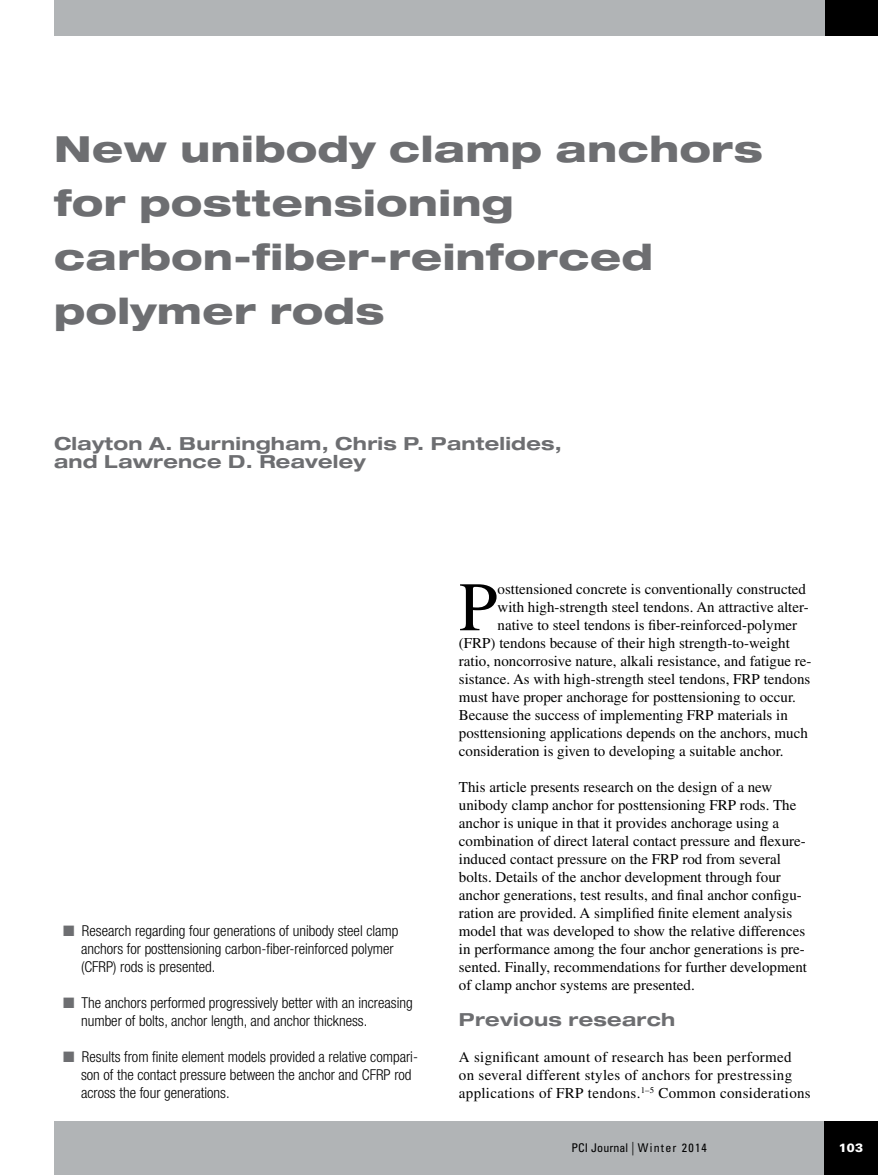
<style>
.page{position:relative;width:878px;height:1175px;background:#fff}
.page>*{position:absolute;margin:0;border:0;box-sizing:border-box;transform-origin:0 0}
.t1{font:69.45px "Times LT Std";color:#000}
.t2{font:800 expanded 36px/54px "Helvetica Neue LT Std";letter-spacing:.015em;color:#6d6e71;scale:1.06 1}
.t3{font:700 expanded 18px/18px "Helvetica Neue LT Std";letter-spacing:.015em;color:#6d6e71;scale:1.06 1}
.t4{font:15px/18px "Times LT Std";color:#000}
.t5{font:300 condensed 15px/18px "Helvetica Neue LT Std";color:#000}
.t6{font:15px/18px "Times LT Std";letter-spacing:.02em;color:#000}
.t7{font:condensed 12px "Univers LT Std";letter-spacing:.05em;color:#000}
.t8{font:900 12px "Univers LT Std";color:#fff}
.s1{color:#6d6e71}
.s2{font-weight:300;font-size:13.5px}
</style>
<div class="page">
<div style="left:54px;top:0;width:824px;height:36px;background:#b1b4b6"></div>
<div style="left:54px;top:1120px;width:824px;height:54px;background:#b1b4b6"></div>
<div style="left:824px;top:1121px;width:54px;height:53px;background:#000"></div>
<div style="left:824px;top:0;width:54px;height:36px;background:#000"></div>
<h2 class="t2" style="left:54px;top:121px;width:670px">New unibody clamp anchors for posttensioning carbon-fiber-reinforced polymer rods</h2>
<p class="t3" style="left:54px;top:434px;width:480px">Clayton A. Burningham, Chris P. Pantelides, and Lawrence D. Reaveley</p>
<p class="t5" style="left:81px;top:922px;width:319px;text-indent:-18px"><span class="s1">■</span> Research regarding four generations of unibody steel clamp anchors for posttensioning carbon-fiber-reinforced polymer (CFRP) rods is presented.</p>
<p class="t5" style="left:81px;top:994px;width:333px;text-indent:-18px"><span class="s1">■</span> The anchors performed progressively better with an increasing number of bolts, anchor length, and anchor thickness.</p>
<p class="t5" style="left:81px;top:1048px;width:338px;text-indent:-18px"><span class="s1">■</span> Results from finite element models provided a relative compari&shy;son of the contact pressure between the anchor and CFRP rod across the four generations.</p>
<h1 class="t1" style="left:459px;top:568px;width:40px">P</h1>
<p class="t4" style="left:497px;top:580px;width:310px">osttensioned concrete is conventionally constructed</p>
<p class="t4" style="left:497px;top:598px;width:313px">with high-strength steel tendons. An attractive alter-</p>
<p class="t4" style="left:497px;top:616px;width:301px">native to steel tendons is fiber-reinforced-polymer</p>
<p class="t4" style="left:459px;top:634px;width:332px">(FRP) tendons because of their high strength-to-weight</p>
<p class="t4" style="left:459px;top:652px;width:354px">ratio, noncorrosive nature, alkali resistance, and fatigue re-</p>
<p class="t4" style="left:459px;top:670px;width:353px">sistance. As with high-strength steel tendons, FRP tendons</p>
<p class="t4" style="left:459px;top:688px;width:338px">must have proper anchorage for posttensioning to occur.</p>
<p class="t4" style="left:459px;top:706px;width:330px">Because the success of implementing FRP materials in</p>
<p class="t4" style="left:459px;top:724px;width:350px">posttensioning applications depends on the anchors, much</p>
<p class="t4" style="left:459px;top:742px;width:326px">consideration is given to developing a suitable anchor.</p>
<p class="t4" style="left:459px;top:778px;width:349px">This article presents research on the design of a new unibody clamp anchor for posttensioning FRP rods. The anchor is unique in that it provides anchorage using a combination of direct lateral contact pressure and flexure&shy;induced contact pressure on the FRP rod from several bolts. Details of the anchor development through four anchor generations, test results, and final anchor configu&shy;ration are provided. A simplified finite element analysis model that was developed to show the relative differences in performance among the four anchor generations is pre&shy;sented. Finally, recommendations for further development of clamp anchor systems are presented.</p>
<p class="t3" style="left:459px;top:1010px;width:205px">Previous research</p>
<p class="t6" style="left:459px;top:1048px;width:353px">A significant amount of research has been performed<br>on several different styles of anchors for prestressing applications of FRP tendons.<sup>1–5</sup> Common considerations</p>
<p class="t7" style="left:571px;top:1140px;width:137px">PCI Journal <span class="s2">|</span> Winter 2014</p>
<p class="t8" style="left:838px;top:1140px;width:26px">103</p>
</div>
